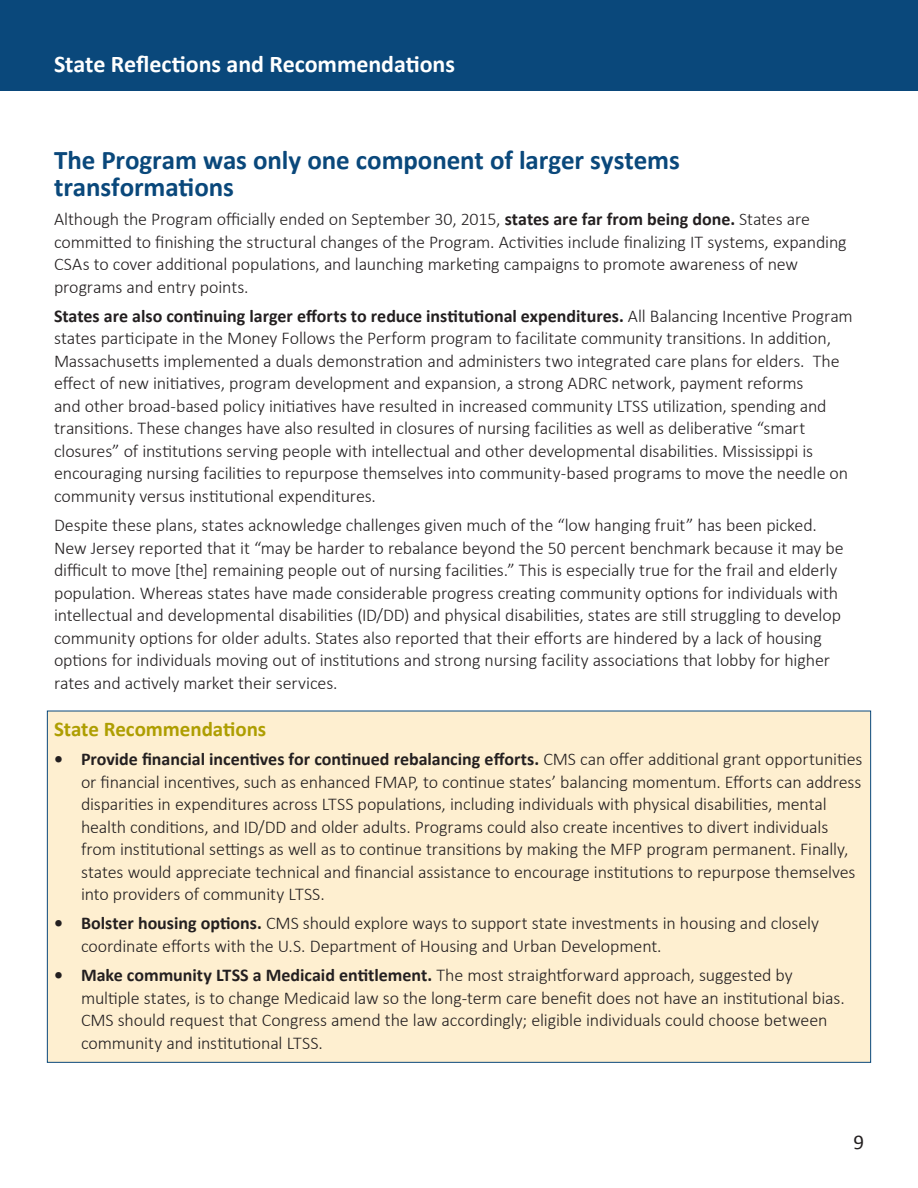
<style>
.page{position:relative;width:918px;height:1188px;background:#fff}
.page>*{position:absolute;margin:0;border:0;box-sizing:border-box;transform-origin:0 0}
.Level1_head{font:700 27px/27px "Calibri";letter-spacing:-.005em;color:#0a487b}
.t1{font:700 24px "Calibri";letter-spacing:-.005em;color:#fff}
.Level1_head-2{font:700 21px "Calibri";letter-spacing:-.005em;color:#ae9e01}
.t2{font:21px "Calibri";color:#231f20}
.Body{font:300 18px/22.5px "Calibri";letter-spacing:-.01em;color:#231f20}
.s1{font-weight:700}
</style>
<div class="page">
<div style="left:0;top:0;width:918px;height:91px;background:#0a487b"></div>
<div style="left:47px;top:711px;width:824px;height:352px;background:#feefd0;border:1px solid #0a487b"></div>
<h2 class="t1" style="left:54px;top:49px;width:403px">State Reflections and Recommendations</h2>
<p class="Level1_head" style="left:54px;top:146px;width:627px">The Program was only one component of larger systems transformations</p>
<p class="Body" style="left:54px;top:208px;width:794px">Although the Program officially ended on September 30, 2015, <span class="s1">states are far from being done.</span> States are committed to finishing the structural changes of the Program. Activities include finalizing IT systems, expanding CSAs to cover additional populations, and launching marketing campaigns to promote awareness of new programs and entry points.</p>
<p class="Body" style="left:54px;top:304px;width:800px"><span class="s1">States are also continuing larger efforts to reduce institutional expenditures.</span> All Balancing Incentive Program states participate in the Money Follows the Perform program to facilitate community transitions. In addition, Massachusetts implemented a duals demonstration and administers two integrated care plans for elders. The effect of new initiatives, program development and expansion, a strong ADRC network, payment reforms<br>and other broad-based policy initiatives have resulted in increased community LTSS utilization, spending and transitions. These changes have also resulted in closures of nursing facilities as well as deliberative “smart closures” of institutions serving people with intellectual and other developmental disabilities. Mississippi is encouraging nursing facilities to repurpose themselves into community-based programs to move the needle on community versus institutional expenditures.</p>
<p class="Body" style="left:54px;top:514px;width:791px">Despite these plans, states acknowledge challenges given much of the “low hanging fruit” has been picked.<br>New Jersey reported that it “may be harder to rebalance beyond the 50 percent benchmark because it may be difficult to move [the] remaining people out of nursing facilities.” This is especially true for the frail and elderly population. Whereas states have made considerable progress creating community options for individuals with intellectual and developmental disabilities (ID/DD) and physical disabilities, states are still struggling to develop community options for older adults. States also reported that their efforts are hindered by a lack of housing options for individuals moving out of institutions and strong nursing facility associations that lobby for higher rates and actively market their services.</p>
<p class="Level1_head-2" style="left:54px;top:715px;width:214px">State Recommendations</p>
<p class="Body" style="left:81px;top:748px;width:783px;text-indent:-27px"><span class="s1">• Provide financial incentives for continued rebalancing efforts.</span> CMS can offer additional grant opportunities or financial incentives, such as enhanced FMAP, to continue states’ balancing momentum. Efforts can address disparities in expenditures across LTSS populations, including individuals with physical disabilities, mental health conditions, and ID/DD and older adults. Programs could also create incentives to divert individuals from institutional settings as well as to continue transitions by making the MFP program permanent. Finally, states would appreciate technical and financial assistance to encourage institutions to repurpose themselves into providers of community LTSS.</p>
<p class="Body" style="left:81px;top:912px;width:739px;text-indent:-27px"><span class="s1">• Bolster housing options.</span> CMS should explore ways to support state investments in housing and closely coordinate efforts with the U.S. Department of Housing and Urban Development.</p>
<p class="Body" style="left:81px;top:964px;width:765px;text-indent:-27px"><span class="s1">• Make community LTSS a Medicaid entitlement.</span> The most straightforward approach, suggested by multiple states, is to change Medicaid law so the long-term care benefit does not have an institutional bias.<br>CMS should request that Congress amend the law accordingly; eligible individuals could choose between community and institutional LTSS.</p>
<p class="t2" style="left:853px;top:1129px;width:12px">9</p>
</div>
